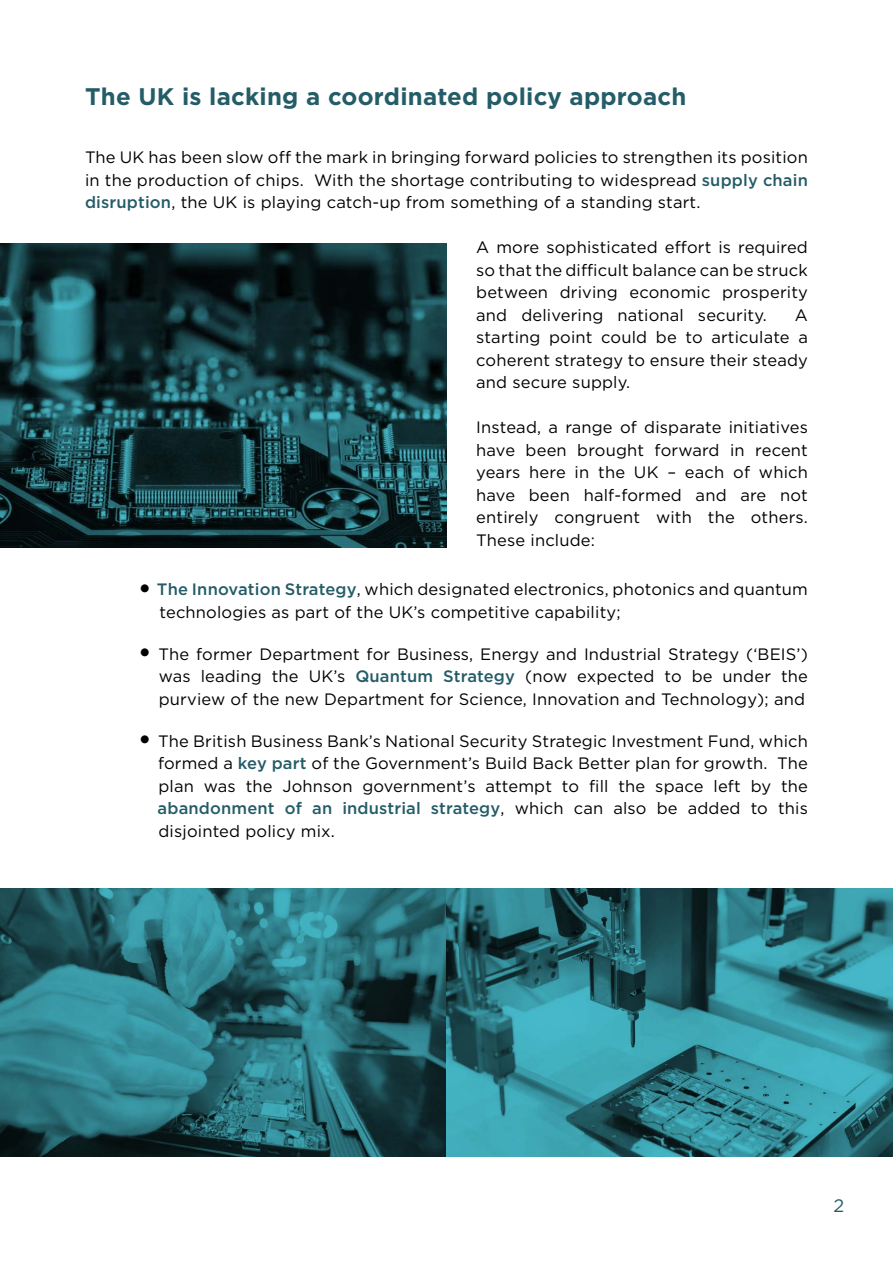
<style>
.page{position:relative;width:893px;height:1263px;background:#fff}
.page>*{position:absolute;margin:0;border:0;box-sizing:border-box;transform-origin:0 0}
.t1{font:36px "Comfortaa";color:#000}
.t2{font:700 24px "Gotham";letter-spacing:.01em;color:#245c67}
.t3{font:18px "Gotham";color:#245c67}
.t4{font:16.5px/22.5px "Gotham";letter-spacing:.01em;color:#000;text-align:justify}
.s1{font-weight:500;color:#245c67}
.s2{font-family:"Comfortaa";font-size:36px}
</style>
<div class="page">
<img style="left:0;top:244px;width:446px;height:303px">
<img style="left:0;top:889px;width:446px;height:268px">
<img style="left:446px;top:889px;width:447px;height:268px">
<p class="t2" style="left:85px;top:83px;width:603px">The UK is lacking a coordinated policy approach</p>
<p class="t4" style="left:85px;top:146px;width:724px">The UK has been slow off the mark in bringing forward policies to strengthen its position in the production of chips. With the shortage contributing to widespread <span class="s1">supply chain disruption</span>, the UK is playing catch-up from something of a standing start.</p>
<p class="t4" style="left:476px;top:236px;width:333px">A more sophisticated effort is required so that the difficult balance can be struck between driving economic prosperity and delivering national security.</p>
<p class="t4" style="left:476px;top:304px;width:333px;text-indent:319px">A starting point could be to articulate a coherent strategy to ensure their steady and secure supply.</p>
<p class="t4" style="left:476px;top:416px;width:333px">Instead, a range of disparate initiatives have been brought forward in recent years here in the UK – each of which have been half-formed and are not entirely congruent with the others.<br>These include:</p>
<p class="t4" style="left:160px;top:578px;width:650px;text-indent:-20px"><span class="s2">∙</span> <span class="s1">The Innovation Strategy</span>, which designated electronics, photonics and quantum technologies as part of the UK’s competitive capability;</p>
<p class="t4" style="left:159px;top:643px;width:651px;text-indent:-20px"><span class="s2">∙</span> The former Department for Business, Energy and Industrial Strategy (‘BEIS’) was leading the UK’s <span class="s1">Quantum Strategy</span> (now expected to be under the purview of the new Department for Science, Innovation and Technology); and</p>
<p class="t1" style="left:139px;top:706px;width:13px">∙</p>
<p class="t4" style="left:158px;top:730px;width:652px">The British Business Bank’s National Security Strategic Investment Fund, which formed a <span class="s1">key part</span> of the Government’s Build Back Better plan for growth. The plan was the Johnson government’s attempt to fill the space left by the <span class="s1">abandonment of an industrial strategy</span>, which can also be added to this disjointed policy mix.</p>
<p class="t3" style="left:833px;top:1196px;width:12px">2</p>
</div>
